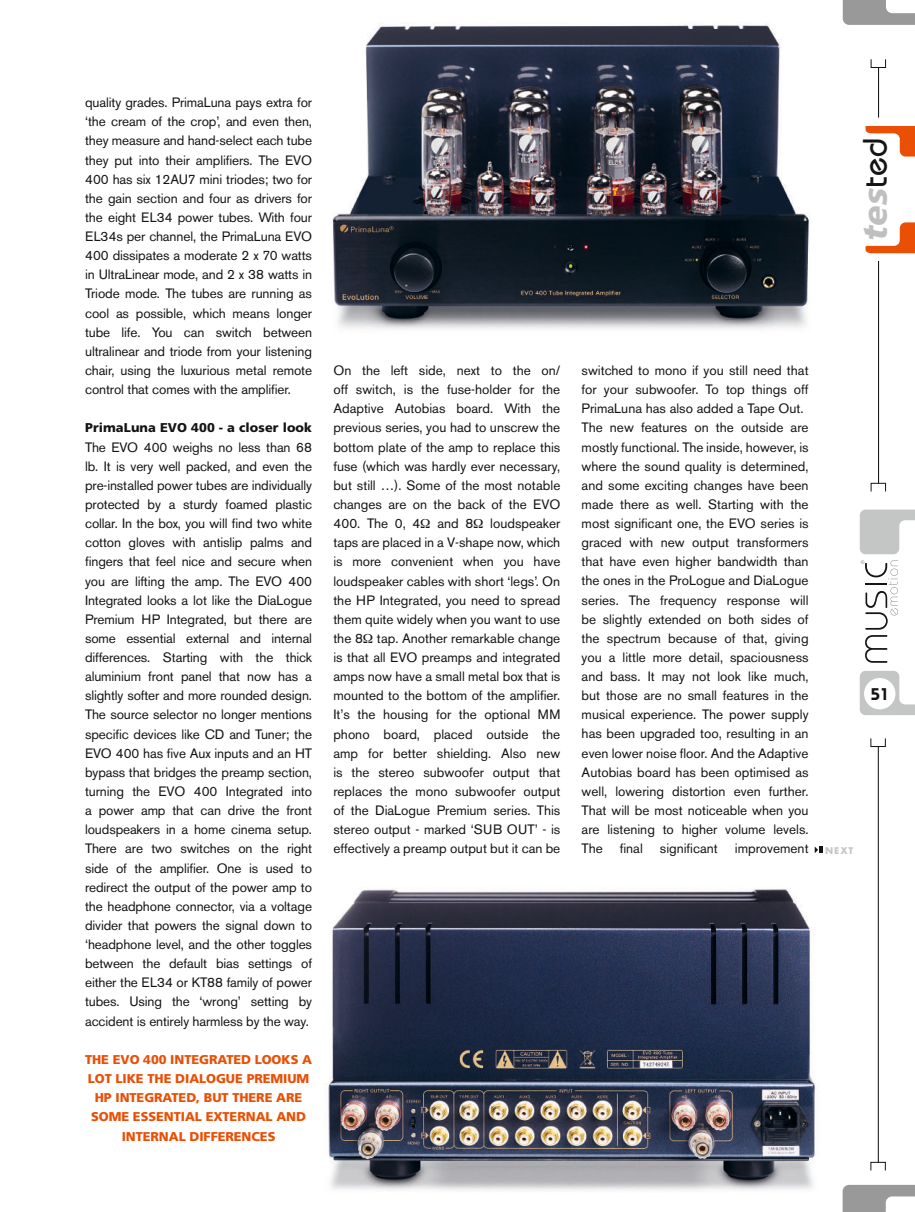
<style>
.page{position:relative;width:915px;height:1212px;background:#fff}
.page>*{position:absolute;margin:0;border:0;box-sizing:border-box;transform-origin:0 0}
.t1{font:italic 900 33.9px "Frutiger";color:#bfbfc0}
.t2{font:600 16.95px "Bauhaus";color:#131413}
.t3{font:13.5px/19.2px "Akzidenz Grotesk BE";color:#131413;text-align:justify}
.t4{font:900 12.75px/19.2px "Frutiger";letter-spacing:-.005em;color:#ea4f06;text-align:center}
.t5{font:900 12.75px "Frutiger";letter-spacing:.005em;color:#131413}
.t6{font:700 9px "Futura";color:#c4c5c5}
.s1{font-family:"Bauhaus";font-weight:500;font-style:normal;color:#131413}
</style>
<div class="page">
<img style="left:332px;top:23px;width:478px;height:306px">
<svg style="left:814px;top:846px;width:9px;height:7px"></svg>
<img style="left:328px;top:888px;width:489px;height:303px">
<svg style="left:859px;top:510px;width:55px;height:44px"></svg>
<svg style="left:859px;top:671px;width:55px;height:44px"></svg>
<svg style="left:842px;top:0;width:72px;height:25px"></svg>
<svg style="left:842px;top:1185px;width:72px;height:27px"></svg>
<div style="left:870px;top:59px;width:15px;height:9px;border:1px solid #131413"></div>
<div style="left:870px;top:483px;width:15px;height:9px;border:1px solid #131413"></div>
<div style="left:863px;top:678px;width:32px;height:31px;background:#fff;border-radius:50%"></div>
<hr style="left:877px;top:261px;width:1px;height:222px;background:#131413">
<svg style="left:865px;top:222px;width:49px;height:31px"></svg>
<svg style="left:865px;top:126px;width:49px;height:31px"></svg>
<hr style="left:877px;top:67px;width:1px;height:51px;background:#131413">
<hr style="left:877px;top:746px;width:1px;height:416px;background:#131413">
<div style="left:870px;top:738px;width:15px;height:9px;border:1px solid #131413"></div>
<div style="left:870px;top:1162px;width:15px;height:9px;border:1px solid #131413"></div>
<svg style="left:860px;top:560px;width:37px;height:103px"></svg>
<p class="t3" style="left:85px;top:93px;width:228px">quality grades. PrimaLuna pays extra for ‘the cream of the crop’, and even then, they measure and hand-select each tube they put into their amplifiers. The EVO 400 has six 12AU7 mini triodes; two for the gain section and four as drivers for the eight EL34 power tubes. With four EL34s per channel, the PrimaLuna EVO 400 dissipates a moderate 2 x 70 watts in UltraLinear mode, and 2 x 38 watts in Triode mode. The tubes are running as cool as possible, which means longer tube life. You can switch between ultralinear and triode from your listening chair, using the luxurious metal remote control that comes with the amplifier.</p>
<p class="t5" style="left:85px;top:420px;width:228px">PrimaLuna EVO 400 - a closer look</p>
<p class="t3" style="left:85px;top:437px;width:228px">The EVO 400 weighs no less than 68 lb. It is very well packed, and even the pre-installed power tubes are individually protected by a sturdy foamed plastic collar. In the box, you will find two white cotton gloves with antislip palms and fingers that feel nice and secure when you are lifting the amp. The EVO 400<br>Integrated looks a lot like the DiaLogue Premium HP Integrated, but there are some essential external and internal differences. Starting with the thick aluminium front panel that now has a slightly softer and more rounded design.<br>The source selector no longer mentions specific devices like CD and Tuner; the EVO 400 has five Aux inputs and an HT bypass that bridges the preamp section, turning the EVO 400 Integrated into a power amp that can drive the front loudspeakers in a home cinema setup.<br>There are two switches on the right side of the amplifier. One is used to redirect the output of the power amp to the headphone connector, via a voltage divider that powers the signal down to ‘headphone level, and the other toggles between the default bias settings of either the EL34 or KT88 family of power tubes. Using the ‘wrong’ setting by accident is entirely harmless by the way.</p>
<p class="t4" style="left:85px;top:1050px;width:228px">THE EVO 400 INTEGRATED LOOKS A<br>LOT LIKE THE DIALOGUE PREMIUM<br>HP INTEGRATED, BUT THERE ARE<br>SOME ESSENTIAL EXTERNAL AND<br>INTERNAL DIFFERENCES</p>
<p class="t3" style="left:333px;top:361px;width:228px">On the left side, next to the on/ off switch, is the fuse-holder for the Adaptive Autobias board. With the previous series, you had to unscrew the bottom plate of the amp to replace this fuse (which was hardly ever necessary, but still …). Some of the most notable changes are on the back of the EVO 400. The 0, 4</p>
<p class="t3" style="left:333px;top:514px;width:228px;text-indent:157px">loudspeaker taps are placed in a V-shape now, which is more convenient when you have loudspeaker cables with short ‘legs’. On the HP Integrated, you need to spread them quite widely when you want to use the 8 tap. Another remarkable change is that all EVO preamps and integrated amps now have a small metal box that is mounted to the bottom of the amplifier.<br>It’s the housing for the optional MM phono board, placed outside the amp for better shielding. Also new is the stereo subwoofer output that replaces the mono subwoofer output of the DiaLogue Premium series. This stereo output - marked ‘SUB OUT’ - is effectively a preamp output but it can be</p>
<p class="t3" style="left:437px;top:514px;width:37px">and 8</p>
<h1 class="t1" style="left:854px;top:241px;width:104px;rotate:-90deg">tes<span class="s1">ted</span></h1>
<p class="t3" style="left:581px;top:361px;width:228px;text-align:left">switched to mono if you still need that for your subwoofer. To top things off PrimaLuna has also added a Tape Out.<br>The new features on the outside are mostly functional. The inside, however, is where the sound quality is determined, and some exciting changes have been made there as well. Starting with the most significant one, the EVO series is graced with new output transformers that have even higher bandwidth than the ones in the ProLogue and DiaLogue series. The frequency response will be slightly extended on both sides of the spectrum because of that, giving you a little more detail, spaciousness and bass. It may not look like much, but those are no small features in the musical experience. The power supply has been upgraded too, resulting in an even lower noise floor. And the Adaptive Autobias board has been optimised as well, lowering distortion even further.<br>That will be most noticeable when you are listening to higher volume levels.<br>The</p>
<p class="t3" style="left:619px;top:839px;width:25px">final</p>
<p class="t3" style="left:659px;top:839px;width:59px">significant</p>
<p class="t3" style="left:734px;top:839px;width:75px">improvement</p>
<p class="t6" style="left:824px;top:843px;width:30px">NEXT</p>
<p class="t2" style="left:870px;top:684px;width:20px">51</p>
</div>
